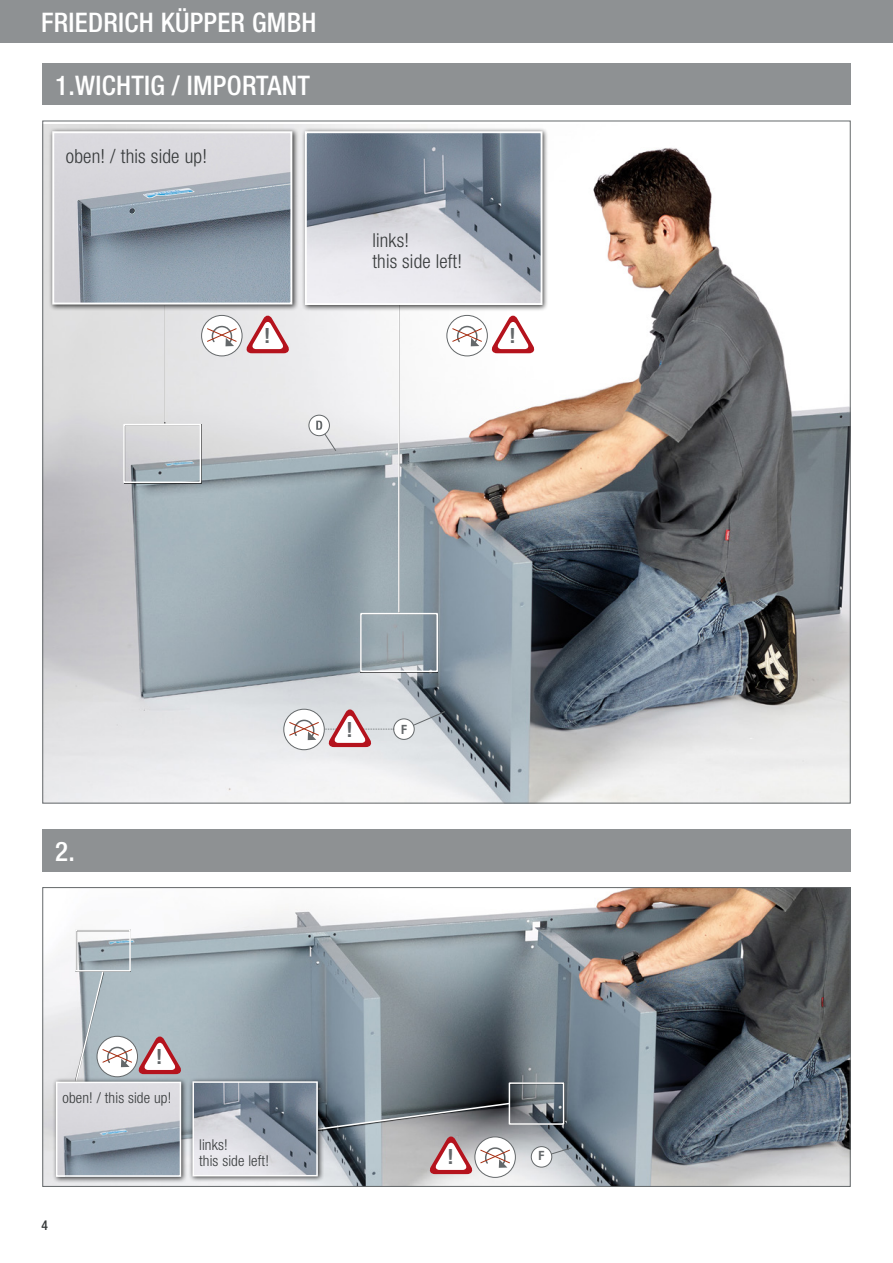
<style>
.page{position:relative;width:893px;height:1263px;background:#fff}
.page>*{position:absolute;margin:0;border:0;box-sizing:border-box;transform-origin:0 0}
.t1{font:500 condensed 27px "Helvetica Neue LT Std";letter-spacing:.01em;color:#fff}
.t2{font:700 condensed 21px "Helvetica Neue LT Std";color:#64686a}
.t3{font:300 condensed 19.5px "Helvetica Neue LT Std";letter-spacing:.01em;color:#373a3b}
.t4{font:300 condensed 19.2px/21px "Helvetica Neue LT Std";letter-spacing:.01em;color:#373a3b}
.t5{font:300 condensed 15px/15.8px "Helvetica Neue LT Std";letter-spacing:.01em;color:#373a3b}
.t6{font:500 condensed 13.5px "Helvetica Neue LT Std";color:#373a3b}
.t7{font:700 condensed 12.75px "Helvetica Neue LT Std";color:#64686a}
</style>
<div class="page">
<div style="left:0;top:0;width:893px;height:43px;background:#8e9193"></div>
<div style="left:42px;top:63px;width:808px;height:42px;background:#8e9193"></div>
<img style="left:45px;top:125px;width:803px;height:676px">
<svg style="left:404px;top:711px;width:41px;height:19px"></svg>
<div style="left:394px;top:719px;width:20px;height:20px;background:#fff;border-radius:50%"></div>
<div style="left:393px;top:718px;width:22px;height:22px;border:1px solid #64686a;border-radius:50%"></div>
<div style="left:309px;top:415px;width:20px;height:21px;background:#fff;border-radius:50%"></div>
<div style="left:309px;top:415px;width:21px;height:21px;border:1px solid #64686a;border-radius:50%"></div>
<svg style="left:316px;top:421px;width:20px;height:30px"></svg>
<hr style="left:164px;top:305px;width:2px;height:118px;background:#000;opacity:.75">
<hr style="left:164px;top:305px;width:2px;height:117px;background:#fff">
<hr style="left:398px;top:305px;width:2px;height:308px;background:#000;opacity:.75">
<hr style="left:398px;top:305px;width:2px;height:307px;background:#fff">
<div style="left:360px;top:613px;width:78px;height:59px;background:#000;opacity:.75"></div>
<div style="left:360px;top:613px;width:78px;height:59px;border:2px solid #fff"></div>
<div style="left:48px;top:127px;width:251px;height:184px;background:#000;opacity:.75"></div>
<img style="left:55px;top:134px;width:234px;height:168px">
<div style="left:52px;top:131px;width:240px;height:174px;border:2px solid #fff"></div>
<div style="left:124px;top:424px;width:78px;height:59px;background:#000;opacity:.75"></div>
<div style="left:123px;top:424px;width:78px;height:59px;border:2px solid #fff"></div>
<div style="left:301px;top:127px;width:248px;height:184px;background:#000;opacity:.75"></div>
<img style="left:308px;top:134px;width:231px;height:168px">
<div style="left:305px;top:131px;width:237px;height:174px;border:2px solid #fff"></div>
<svg style="left:284px;top:709px;width:40px;height:41px"></svg>
<div style="left:283px;top:709px;width:42px;height:41px;border:1px solid #64686a;border-radius:50%"></div>
<svg style="left:289px;top:708px;width:105px;height:39px"></svg>
<svg style="left:245px;top:315px;width:45px;height:38px"></svg>
<div style="left:202px;top:315px;width:40px;height:41px;background:#fff;border-radius:50%"></div>
<div style="left:201px;top:315px;width:41px;height:41px;border:1px solid #64686a;border-radius:50%"></div>
<svg style="left:207px;top:325px;width:30px;height:21px"></svg>
<svg style="left:490px;top:315px;width:45px;height:38px"></svg>
<div style="left:447px;top:315px;width:40px;height:41px;background:#fff;border-radius:50%"></div>
<div style="left:446px;top:315px;width:42px;height:41px;border:1px solid #64686a;border-radius:50%"></div>
<svg style="left:452px;top:325px;width:30px;height:21px"></svg>
<div style="left:42px;top:830px;width:808px;height:42px;background:#8e9193"></div>
<img style="left:45px;top:889px;width:803px;height:296px">
<svg style="left:547px;top:1147px;width:25px;height:10px"></svg>
<div style="left:531px;top:1146px;width:21px;height:21px;background:#fff;border-radius:50%"></div>
<div style="left:531px;top:1146px;width:21px;height:21px;border:1px solid #64686a;border-radius:50%"></div>
<svg style="left:475px;top:1137px;width:40px;height:40px"></svg>
<div style="left:474px;top:1136px;width:42px;height:42px;border:1px solid #64686a;border-radius:50%"></div>
<svg style="left:324px;top:1102px;width:186px;height:72px;background:#9b9a9e"></svg>
<div style="left:509px;top:1083px;width:56px;height:42px;background:#000;opacity:.75"></div>
<div style="left:509px;top:1082px;width:55px;height:43px;border:2px solid #fff"></div>
<div style="left:188px;top:1077px;width:136px;height:105px;background:#000;opacity:.75"></div>
<img style="left:195px;top:1084px;width:120px;height:89px">
<div style="left:192px;top:1081px;width:126px;height:95px;border:2px solid #fff"></div>
<svg style="left:74px;top:969px;width:108px;height:108px"></svg>
<div style="left:75px;top:929px;width:56px;height:43px;background:#000;opacity:.75"></div>
<div style="left:75px;top:929px;width:56px;height:42px;border:2px solid #fff"></div>
<div style="left:52px;top:1077px;width:135px;height:106px;background:#000;opacity:.75"></div>
<img style="left:59px;top:1085px;width:119px;height:89px">
<div style="left:56px;top:1082px;width:125px;height:95px;border:2px solid #fff"></div>
<p class="t1" style="left:41px;top:6px;width:277px">FRIEDRICH KÜPPER GMBH</p>
<p class="t1" style="left:55px;top:69px;width:256px">1.WICHTIG / IMPORTANT</p>
<p class="t3" style="left:66px;top:145px;width:143px">oben! / this side up!</p>
<p class="t4" style="left:372px;top:229px;width:91px">links!<br>this side left!</p>
<p class="t2" style="left:264px;top:323px;width:8px">!</p>
<p class="t2" style="left:509px;top:323px;width:8px">!</p>
<p class="t1" style="left:55px;top:835px;width:21px">2.</p>
<p class="t2" style="left:156px;top:1044px;width:8px">!</p>
<p class="t5" style="left:63px;top:1089px;width:110px">oben! / this side up!</p>
<p class="t6" style="left:41px;top:1217px;width:8px">4</p>
<p class="t5" style="left:199px;top:1136px;width:71px">links!<br>this side left!</p>
<p class="t2" style="left:346px;top:717px;width:8px">!</p>
<p class="t7" style="left:401px;top:721px;width:7px">F</p>
<p class="t2" style="left:447px;top:1144px;width:8px">!</p>
<p class="t7" style="left:539px;top:1148px;width:7px">F</p>
</div>
